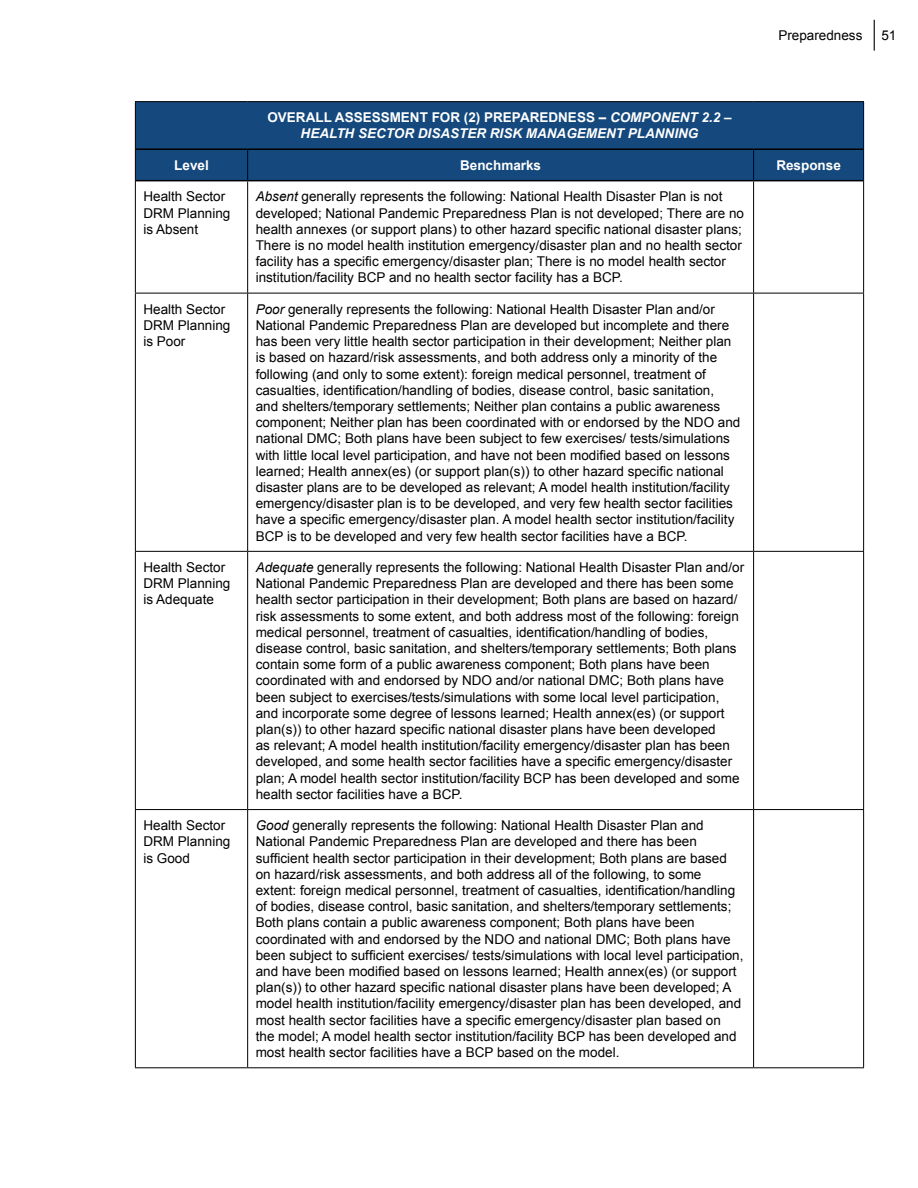
<style>
.page{position:relative;width:918px;height:1188px;background:#fff}
.page>*{position:absolute;margin:0;border:0;box-sizing:border-box;transform-origin:0 0}
.t1{font:13.5px/16.2px "Arial";color:#000}
.t2{font:italic 700 13.5px/16.2px "Arial";color:#fff;text-align:center}
.t3{font:700 13.5px "Arial";color:#fff}
.s1{font-style:normal}
.s2{font-style:italic}
</style>
<div class="page">
<hr style="left:874px;top:20px;width:1px;height:31px;background:#000">
<div style="left:136px;top:102px;width:727px;height:78px;background:#15497d"></div>
<hr style="left:135px;top:101px;width:113px;height:1px;background:#000">
<hr style="left:135px;top:102px;width:1px;height:47px;background:#000">
<hr style="left:248px;top:101px;width:506px;height:1px;background:#000">
<hr style="left:754px;top:101px;width:110px;height:1px;background:#000">
<hr style="left:863px;top:102px;width:1px;height:47px;background:#000">
<hr style="left:135px;top:149px;width:1px;height:32px;background:#000">
<hr style="left:247px;top:150px;width:1px;height:30px;background:#000">
<hr style="left:753px;top:150px;width:1px;height:30px;background:#000">
<hr style="left:863px;top:149px;width:1px;height:32px;background:#000">
<hr style="left:135px;top:181px;width:1px;height:112px;background:#000">
<hr style="left:247px;top:181px;width:1px;height:112px;background:#000">
<hr style="left:753px;top:181px;width:1px;height:112px;background:#000">
<hr style="left:863px;top:181px;width:1px;height:112px;background:#000">
<hr style="left:135px;top:293px;width:113px;height:1px;background:#000">
<hr style="left:135px;top:293px;width:1px;height:258px;background:#000">
<hr style="left:248px;top:293px;width:506px;height:1px;background:#000">
<hr style="left:247px;top:293px;width:1px;height:258px;background:#000">
<hr style="left:754px;top:293px;width:110px;height:1px;background:#000">
<hr style="left:753px;top:293px;width:1px;height:258px;background:#000">
<hr style="left:863px;top:293px;width:1px;height:258px;background:#000">
<hr style="left:135px;top:551px;width:113px;height:1px;background:#000">
<hr style="left:135px;top:552px;width:1px;height:257px;background:#000">
<hr style="left:248px;top:551px;width:506px;height:1px;background:#000">
<hr style="left:247px;top:552px;width:1px;height:257px;background:#000">
<hr style="left:754px;top:551px;width:110px;height:1px;background:#000">
<hr style="left:753px;top:552px;width:1px;height:257px;background:#000">
<hr style="left:863px;top:552px;width:1px;height:257px;background:#000">
<hr style="left:135px;top:809px;width:113px;height:1px;background:#000">
<hr style="left:135px;top:810px;width:1px;height:257px;background:#000">
<hr style="left:248px;top:809px;width:506px;height:1px;background:#000">
<hr style="left:247px;top:810px;width:1px;height:257px;background:#000">
<hr style="left:754px;top:809px;width:110px;height:1px;background:#000">
<hr style="left:753px;top:810px;width:1px;height:257px;background:#000">
<hr style="left:863px;top:810px;width:1px;height:257px;background:#000">
<hr style="left:135px;top:1067px;width:113px;height:1px;background:#000">
<hr style="left:248px;top:1067px;width:506px;height:1px;background:#000">
<hr style="left:754px;top:1067px;width:110px;height:1px;background:#000">
<hr style="left:136px;top:149px;width:112px;height:1px;background:#000">
<hr style="left:248px;top:149px;width:506px;height:1px;background:#000">
<hr style="left:754px;top:149px;width:109px;height:1px;background:#000">
<hr style="left:136px;top:180px;width:112px;height:1px;background:#000">
<hr style="left:248px;top:180px;width:506px;height:1px;background:#000">
<hr style="left:754px;top:180px;width:109px;height:1px;background:#000">
<p class="t2" style="left:267px;top:110px;width:466px"><span class="s1">OVERALL ASSESSMENT FOR (2) PREPAREDNESS –</span> COMPONENT 2.2 –<br>HEALTH SECTOR DISASTER RISK MANAGEMENT PLANNING</p>
<p class="t1" style="left:778px;top:27px;width:86px">Preparedness</p>
<p class="t1" style="left:881px;top:27px;width:17px">51</p>
<p class="t3" style="left:174px;top:156px;width:36px">Level</p>
<p class="t3" style="left:460px;top:156px;width:83px">Benchmarks</p>
<p class="t3" style="left:776px;top:156px;width:66px">Response</p>
<p class="t1" style="left:143px;top:189px;width:89px">Health Sector<br>DRM Planning is Absent</p>
<p class="t1" style="left:256px;top:189px;width:490px"><span class="s2">Absent</span> generally represents the following: National Health Disaster Plan is not developed; National Pandemic Preparedness Plan is not developed; There are no health annexes (or support plans) to other hazard specific national disaster plans; There is no model health institution emergency/disaster plan and no health sector facility has a specific emergency/disaster plan; There is no model health sector institution/facility BCP and no health sector facility has a BCP.</p>
<p class="t1" style="left:143px;top:301px;width:89px">Health Sector<br>DRM Planning is Poor</p>
<p class="t1" style="left:256px;top:301px;width:486px"><span class="s2">Poor</span> generally represents the following: National Health Disaster Plan and/or National Pandemic Preparedness Plan are developed but incomplete and there has been very little health sector participation in their development; Neither plan is based on hazard/risk assessments, and both address only a minority of the following (and only to some extent): foreign medical personnel, treatment of casualties, identification/handling of bodies, disease control, basic sanitation,<br>and shelters/temporary settlements; Neither plan contains a public awareness component; Neither plan has been coordinated with or endorsed by the NDO and national DMC; Both plans have been subject to few exercises/ tests/simulations with little local level participation, and have not been modified based on lessons learned; Health annex(es) (or support plan(s)) to other hazard specific national disaster plans are to be developed as relevant; A model health institution/facility emergency/disaster plan is to be developed, and very few health sector facilities have a specific emergency/disaster plan. A model health sector institution/facility BCP is to be developed and very few health sector facilities have a BCP.</p>
<p class="t1" style="left:143px;top:559px;width:89px">Health Sector<br>DRM Planning is Adequate</p>
<p class="t1" style="left:256px;top:559px;width:490px"><span class="s2">Adequate</span> generally represents the following: National Health Disaster Plan and/or National Pandemic Preparedness Plan are developed and there has been some health sector participation in their development; Both plans are based on hazard/ risk assessments to some extent, and both address most of the following: foreign medical personnel, treatment of casualties, identification/handling of bodies, disease control, basic sanitation, and shelters/temporary settlements; Both plans contain some form of a public awareness component; Both plans have been coordinated with and endorsed by NDO and/or national DMC; Both plans have been subject to exercises/tests/simulations with some local level participation, and incorporate some degree of lessons learned; Health annex(es) (or support plan(s)) to other hazard specific national disaster plans have been developed<br>as relevant; A model health institution/facility emergency/disaster plan has been developed, and some health sector facilities have a specific emergency/disaster plan; A model health sector institution/facility BCP has been developed and some health sector facilities have a BCP.</p>
<p class="t1" style="left:143px;top:817px;width:89px">Health Sector<br>DRM Planning is Good</p>
<p class="t1" style="left:256px;top:817px;width:489px"><span class="s2">Good</span> generally represents the following: National Health Disaster Plan and National Pandemic Preparedness Plan are developed and there has been sufficient health sector participation in their development; Both plans are based on hazard/risk assessments, and both address all of the following, to some extent: foreign medical personnel, treatment of casualties, identification/handling of bodies, disease control, basic sanitation, and shelters/temporary settlements; Both plans contain a public awareness component; Both plans have been coordinated with and endorsed by the NDO and national DMC; Both plans have been subject to sufficient exercises/ tests/simulations with local level participation, and have been modified based on lessons learned; Health annex(es) (or support plan(s)) to other hazard specific national disaster plans have been developed; A model health institution/facility emergency/disaster plan has been developed, and most health sector facilities have a specific emergency/disaster plan based on<br>the model; A model health sector institution/facility BCP has been developed and most health sector facilities have a BCP based on the model.</p>
</div>
